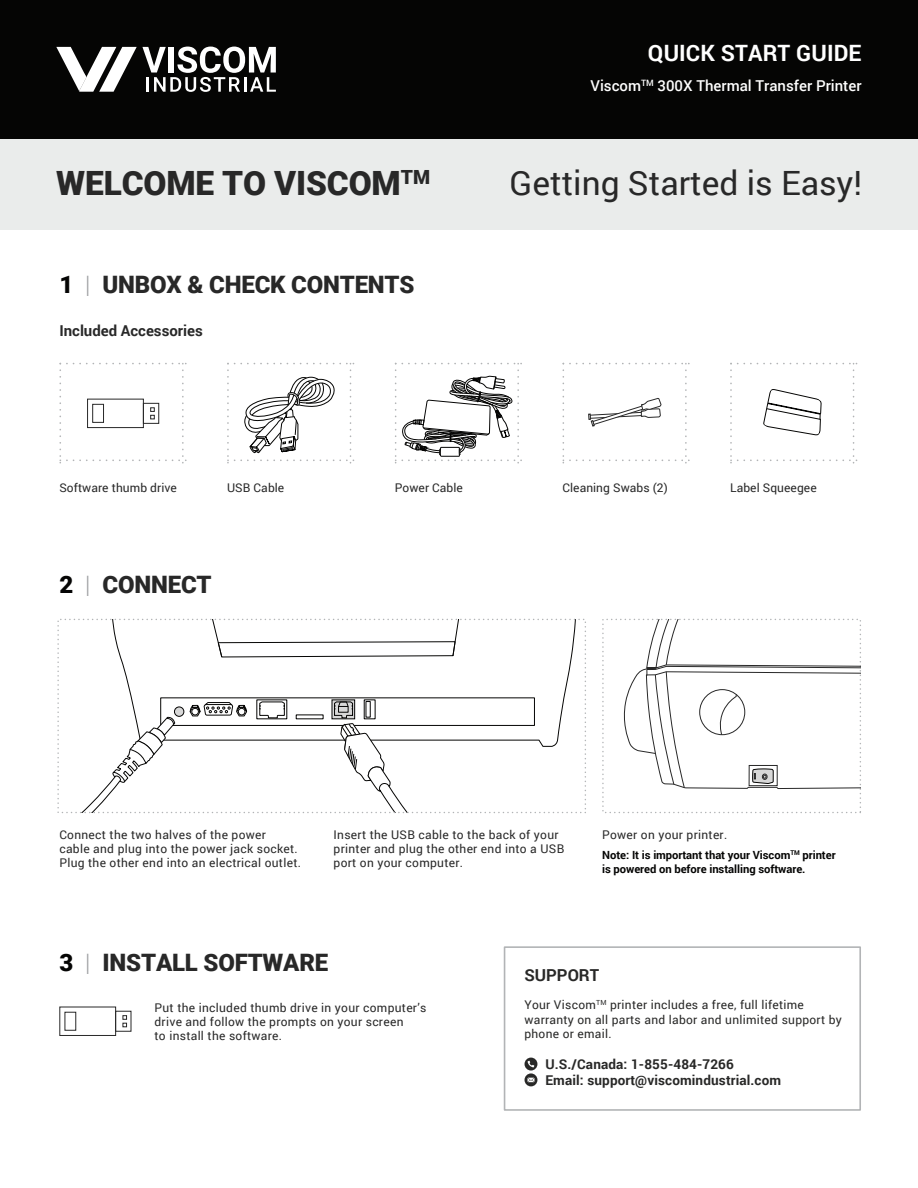
<style>
.page{position:relative;width:918px;height:1188px;background:#fff}
.page>*{position:absolute;margin:0;border:0;box-sizing:border-box;transform-origin:0 0}
.t1{font:33.45px "Roboto";color:#282828}
.t2{font:900 33.45px "Roboto";letter-spacing:-.005em;color:#282828}
.t3{font:900 24px "Roboto";letter-spacing:-.01em;color:#282828}
.t4{font:700 22.5px "Roboto";letter-spacing:.005em;color:#fff}
.t5{font:700 16.5px "Roboto";color:#282827}
.t6{font:500 15px "Roboto";color:#fff}
.t7{font:700 15px "Roboto";color:#282828}
.t8{font:700 13.5px/16.2px "Roboto";letter-spacing:.01em;color:#282827}
.t9{font:12px/14.4px "Roboto";letter-spacing:.025em;color:#282828}
.t10{font:12px/14.4px "Roboto";letter-spacing:.025em;color:#282827}
.t11{font:12px "Roboto";letter-spacing:.005em;color:#282828}
.t12{font:700 11.25px/13.5px "Roboto";letter-spacing:-.005em;color:#050504}
.s1{color:#050504}
.s2{font-weight:300;color:#9b9d9f}
</style>
<div class="page">
<svg style="left:112px;top:622px;width:464px;height:125px"></svg>
<svg style="left:218px;top:641px;width:238px;height:16px"></svg>
<svg style="left:334px;top:702px;width:97px;height:108px"></svg>
<svg style="left:84px;top:717px;width:91px;height:93px"></svg>
<div style="left:0;top:138px;width:918px;height:92px;background:#eaeceb"></div>
<div style="left:0;top:0;width:918px;height:138px;background:#050504"></div>
<svg style="left:56px;top:47px;width:220px;height:45px"></svg>
<div style="left:602px;top:619px;width:259px;height:194px;border:2px dashed #b2b4b6"></div>
<div style="left:504px;top:946px;width:357px;height:165px;border:2px solid #b2b4b6"></div>
<div style="left:59px;top:1007px;width:57px;height:29px;border:1px solid #282828"></div>
<div style="left:115px;top:1011px;width:16px;height:21px;border:1px solid #282828"></div>
<svg style="left:123px;top:1015px;width:4px;height:12px"></svg>
<div style="left:65px;top:1012px;width:11px;height:18px;border:1px solid #282828"></div>
<svg style="left:621px;top:619px;width:239px;height:170px"></svg>
<div style="left:57px;top:619px;width:529px;height:194px;border:2px dashed #b2b4b6"></div>
<svg style="left:59px;top:363px;width:127px;height:100px"></svg>
<svg style="left:227px;top:363px;width:127px;height:100px"></svg>
<svg style="left:395px;top:363px;width:126px;height:101px"></svg>
<svg style="left:562px;top:363px;width:127px;height:100px"></svg>
<svg style="left:730px;top:363px;width:127px;height:100px"></svg>
<svg style="left:525px;top:1058px;width:12px;height:28px"></svg>
<h3 class="t4" style="left:648px;top:37px;width:215px">QUICK START GUIDE</h3>
<p class="t6" style="left:591px;top:75px;width:273px">Viscom<sup>TM</sup> 300X Thermal Transfer Printer</p>
<h1 class="t2" style="left:56px;top:160px;width:375px">WELCOME TO VISCOM<sup>TM</sup></h1>
<h1 class="t1" style="left:510px;top:160px;width:354px">Getting Started is Easy!</h1>
<h2 class="t3" style="left:59px;top:268px;width:357px"><span class="s1">1</span> <span class="s2">|</span> UNBOX &amp; CHECK CONTENTS</h2>
<p class="t7" style="left:59px;top:320px;width:145px">Included Accessories</p>
<p class="t11" style="left:59px;top:479px;width:119px">Software thumb drive</p>
<p class="t11" style="left:227px;top:479px;width:59px">USB Cable</p>
<p class="t11" style="left:395px;top:479px;width:70px">Power Cable</p>
<p class="t11" style="left:562px;top:479px;width:107px">Cleaning Swabs (2)</p>
<p class="t11" style="left:730px;top:479px;width:88px">Label Squeegee</p>
<h2 class="t3" style="left:59px;top:568px;width:154px"><span class="s1">2</span> <span class="s2">|</span> CONNECT</h2>
<p class="t9" style="left:59px;top:827px;width:243px">Connect the two halves of the power<br>cable and plug into the power jack socket.<br>Plug the other end into an electrical outlet.</p>
<p class="t9" style="left:602px;top:827px;width:127px">Power on your printer.</p>
<p class="t9" style="left:334px;top:827px;width:232px">Insert the USB cable to the back of your printer and plug the other end into a USB port on your computer.</p>
<p class="t12" style="left:602px;top:848px;width:235px">Note: It is important that your Viscom<sup>TM</sup> printer is powered on before installing software.</p>
<h2 class="t3" style="left:59px;top:946px;width:270px"><span class="s1">3</span> <span class="s2">|</span> INSTALL SOFTWARE</h2>
<p class="t9" style="left:155px;top:1000px;width:273px">Put the included thumb drive in your computer’s drive and follow the prompts on your screen<br>to install the software.</p>
<h3 class="t5" style="left:524px;top:963px;width:76px">SUPPORT</h3>
<p class="t10" style="left:524px;top:998px;width:319px">Your Viscom<sup>TM</sup> printer includes a free, full lifetime warranty on all parts and labor and unlimited support by phone or email.</p>
<p class="t8" style="left:545px;top:1055px;width:237px">U.S./Canada: 1-855-484-7266<br>Email: support@viscomindustrial.com</p>
</div>
